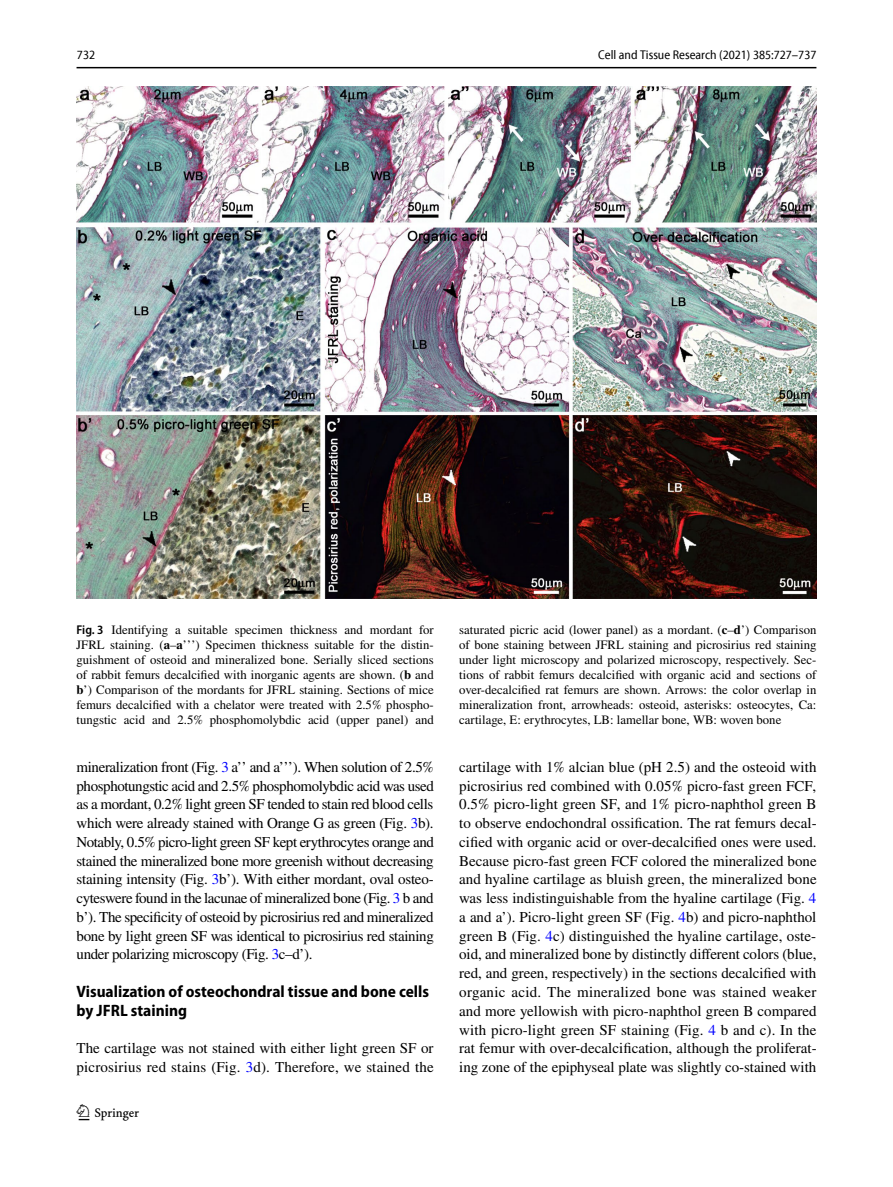
<style>
.page{position:relative;width:893px;height:1187px;background:#fff}
.page>*{position:absolute;margin:0;border:0;box-sizing:border-box;transform-origin:0 0}
.t1{font:22.5px "Springnew Regular 2";color:#000}
.t2{font:700 semi-condensed 16.5px/18.8px "Myriad Pro";color:#000}
.t3{font:15px/18.8px "STIX";letter-spacing:-.005em;color:#000;text-align:justify}
.t4{font:12.75px/15px "STIX";color:#000;text-align:justify}
.t5{font:semi-condensed 12.75px "Myriad Pro Unic";color:#000}
.t6{font:12.75px "Myriad Pro Unic Semi Condensed 2";color:#000}
.s1{font-family:"Myriad Pro";font-weight:600;font-stretch:semi-condensed}
.s2{font-weight:700}
.s3{color:#00f}
</style>
<div class="page">
<hr style="left:77px;top:67px;width:739px;height:1px;background:#000">
<img style="left:77px;top:87px;width:739px;height:512px">
<p class="t6" style="left:77px;top:50px;width:20px">732</p>
<p class="t5" style="left:598px;top:50px;width:220px">Cell and Tissue Research (2021) 385:727–737</p>
<p class="t4" style="left:77px;top:623px;width:359px"><span class="s1">Fig. 3</span> Identifying a suitable specimen thickness and mordant for JFRL staining. (<span class="s2">a</span>–<span class="s2">a</span>’’’) Specimen thickness suitable for the distin&shy;guishment of osteoid and mineralized bone. Serially sliced sections of rabbit femurs decalcified with inorganic agents are shown. (<span class="s2">b</span> and <span class="s2">b</span>’) Comparison of the mordants for JFRL staining. Sections of mice femurs decalcified with a chelator were treated with 2.5% phospho&shy;tungstic acid and 2.5% phosphomolybdic acid (upper panel) and</p>
<p class="t4" style="left:459px;top:623px;width:359px">saturated picric acid (lower panel) as a mordant. (<span class="s2">c</span>–<span class="s2">d</span>’) Comparison of bone staining between JFRL staining and picrosirius red staining under light microscopy and polarized microscopy, respectively. Sec&shy;tions of rabbit femurs decalcified with organic acid and sections of over-decalcified rat femurs are shown. Arrows: the color overlap in mineralization front, arrowheads: osteoid, asterisks: osteocytes, Ca: cartilage, E: erythrocytes, LB: lamellar bone, WB: woven bone</p>
<p class="t3" style="left:77px;top:758px;width:359px">mineralization front (Fig. <span class="s3">3</span> a’’ and a’’’). When solution of 2.5% phosphotungstic acid and 2.5% phosphomolybdic acid was used as a mordant, 0.2% light green SF tended to stain red blood cells which were already stained with Orange G as green (Fig. <span class="s3">3</span>b).<br>Notably, 0.5% picro-light green SF kept erythrocytes orange and stained the mineralized bone more greenish without decreasing staining intensity (Fig. <span class="s3">3</span>b’). With either mordant, oval osteo&shy;cyteswere found in the lacunae of mineralized bone (Fig. <span class="s3">3</span> b and b’). The specificity of osteoid by picrosirius red and mineralized bone by light green SF was identical to picrosirius red staining under polarizing microscopy (Fig. <span class="s3">3</span>c–d’).</p>
<p class="t2" style="left:77px;top:982px;width:354px">Visualization of osteochondral tissue and bone cells by JFRL staining</p>
<p class="t3" style="left:77px;top:1039px;width:359px">The cartilage was not stained with either light green SF or picrosirius red stains (Fig. <span class="s3">3</span>d). Therefore, we stained the</p>
<h1 class="t1" style="left:79px;top:1104px;width:62px">1 3</h1>
<p class="t3" style="left:459px;top:758px;width:359px">cartilage with 1% alcian blue (pH 2.5) and the osteoid with picrosirius red combined with 0.05% picro-fast green FCF, 0.5% picro-light green SF, and 1% picro-naphthol green B to observe endochondral ossification. The rat femurs decal&shy;cified with organic acid or over-decalcified ones were used.<br>Because picro-fast green FCF colored the mineralized bone and hyaline cartilage as bluish green, the mineralized bone was less indistinguishable from the hyaline cartilage (Fig. <span class="s3">4 </span>a and a’). Picro-light green SF (Fig. <span class="s3">4</span>b) and picro-naphthol green B (Fig. <span class="s3">4</span>c) distinguished the hyaline cartilage, oste&shy;oid, and mineralized bone by distinctly different colors (blue, red, and green, respectively) in the sections decalcified with organic acid. The mineralized bone was stained weaker and more yellowish with picro-naphthol green B compared with picro-light green SF staining (Fig. <span class="s3">4</span> b and c). In the rat femur with over-decalcification, although the proliferat&shy;ing zone of the epiphyseal plate was slightly co-stained with</p>
</div>
